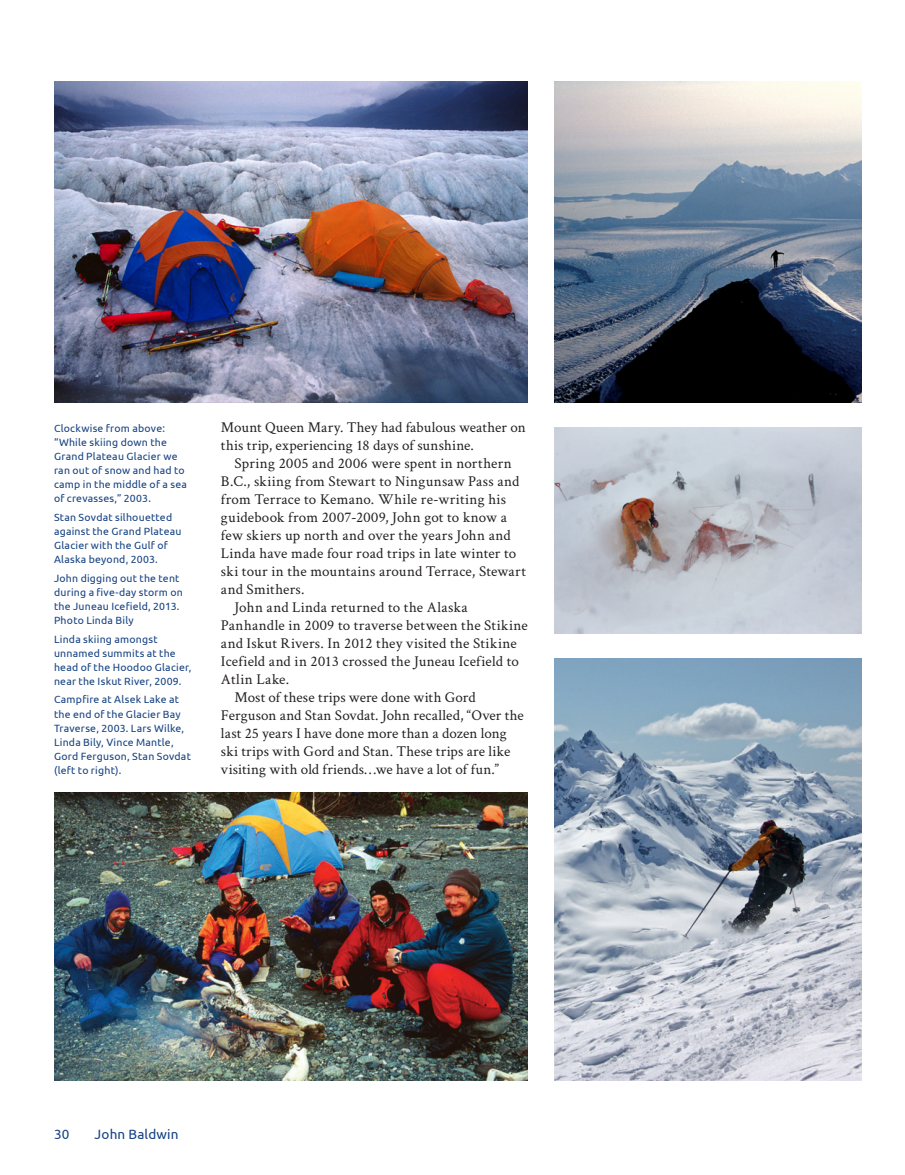
<style>
.page{position:relative;width:905px;height:1175px;background:#fff}
.page>*{position:absolute;margin:0;border:0;box-sizing:border-box;transform-origin:0 0}
.Body_text{font:15px/18px "Crimson Text";letter-spacing:.015em;color:#231f20}
.t1{font:13.5px "Ubuntu";letter-spacing:.015em;color:#164282}
.Photo_Caption_-_No_Rule{font:10.5px/14.1px "Ubuntu";letter-spacing:.02em;color:#164282}
</style>
<div class="page">
<img style="left:54px;top:81px;width:474px;height:321px">
<img style="left:54px;top:792px;width:474px;height:288px">
<img style="left:555px;top:81px;width:306px;height:321px">
<img style="left:555px;top:659px;width:306px;height:421px">
<img style="left:555px;top:428px;width:306px;height:205px">
<p class="Photo_Caption_-_No_Rule" style="left:54px;top:420px;width:134px">Clockwise from above: “While skiing down the<br>Grand Plateau Glacier we ran out of snow and had to camp in the middle of a sea of crevasses,” 2003.</p>
<p class="Photo_Caption_-_No_Rule" style="left:54px;top:510px;width:129px">Stan Sovdat silhouetted against the Grand Plateau<br>Glacier with the Gulf of<br>Alaska beyond, 2003.</p>
<p class="Photo_Caption_-_No_Rule" style="left:54px;top:570px;width:130px">John digging out the tent during a five-day storm on the Juneau Icefield, 2013.<br>Photo Linda Bily</p>
<p class="Photo_Caption_-_No_Rule" style="left:54px;top:631px;width:139px">Linda skiing amongst unnamed summits at the head of the Hoodoo Glacier, near the Iskut River, 2009.</p>
<p class="Photo_Caption_-_No_Rule" style="left:54px;top:692px;width:138px">Campfire at Alsek Lake at the end of the Glacier Bay<br>Traverse, 2003. Lars Wilke,<br>Linda Bily, Vince Mantle,<br>Gord Ferguson, Stan Sovdat (left to right).</p>
<p class="Body_text" style="left:221px;top:418px;width:306px">Mount Queen Mary. They had fabulous weather on this trip, experiencing 18 days of sunshine.</p>
<p class="Body_text" style="left:221px;top:454px;width:306px;text-indent:14px">Spring 2005 and 2006 were spent in northern B.C., skiing from Stewart to Ningunsaw Pass and from Terrace to Kemano. While re-writing his guidebook from 2007-2009, John got to know a few skiers up north and over the years John and Linda have made four road trips in late winter to ski tour in the mountains around Terrace, Stewart and Smithers.</p>
<p class="Body_text" style="left:221px;top:598px;width:308px;text-indent:14px">John and Linda returned to the Alaska Panhandle in 2009 to traverse between the Stikine and Iskut Rivers. In 2012 they visited the Stikine Icefield and in 2013 crossed the Juneau Icefield to Atlin Lake.</p>
<p class="Body_text" style="left:221px;top:688px;width:304px;text-indent:14px">Most of these trips were done with Gord Ferguson and Stan Sovdat. John recalled, “Over the last 25 years I have done more than a dozen long ski trips with Gord and Stan. These trips are like visiting with old friends…we have a lot of fun.”</p>
<p class="t1" style="left:54px;top:1126px;width:17px">30</p>
<p class="t1" style="left:94px;top:1126px;width:85px">John Baldwin</p>
</div>
